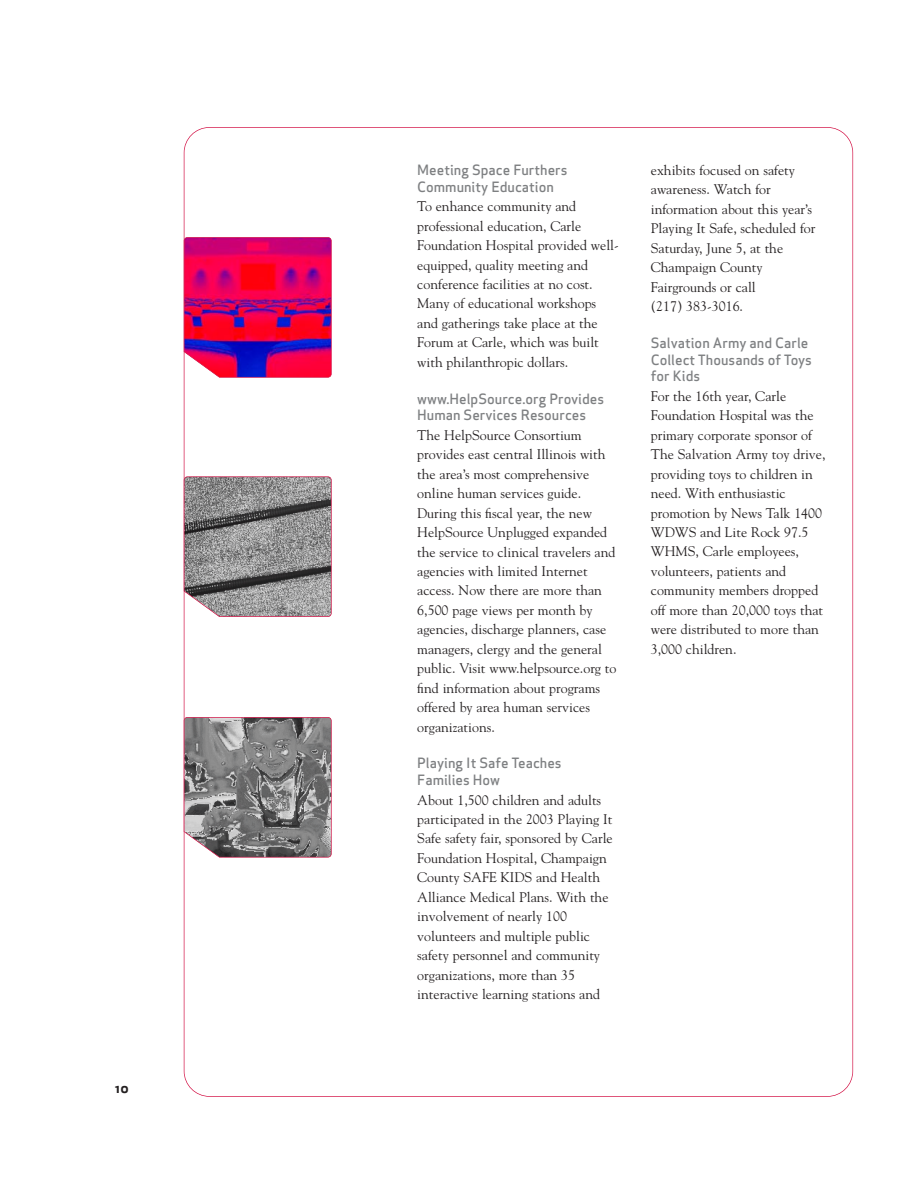
<style>
.page{position:relative;width:918px;height:1188px;background:#fff}
.page>*{position:absolute;margin:0;border:0;box-sizing:border-box;transform-origin:0 0}
.t1{font:13.95px/19.5px "Goudy";color:#231f20}
.t2{font:13.95px/16.6px "Apex Sans Medium T";color:#7e8082}
.t3{font:13.95px "Apex Sans Bold ST";color:#231f20}
</style>
<div class="page">
<svg style="left:184px;top:237px;width:148px;height:141px"></svg>
<svg style="left:184px;top:476px;width:148px;height:141px"></svg>
<svg style="left:184px;top:717px;width:148px;height:141px"></svg>
<p class="t3" style="left:115px;top:1083px;width:15px">10</p>
<p class="t2" style="left:417px;top:163px;width:152px">Meeting Space Furthers<br>Community Education</p>
<p class="t1" style="left:417px;top:198px;width:203px">To enhance community and professional education, Carle<br>Foundation Hospital provided well&shy;equipped, quality meeting and conference facilities at no cost.<br>Many of educational workshops and gatherings take place at the<br>Forum at Carle, which was built with philanthropic dollars.</p>
<p class="t2" style="left:417px;top:392px;width:188px">www.HelpSource.org Provides<br>Human Services Resources</p>
<p class="t1" style="left:417px;top:426px;width:201px">The HelpSource Consortium provides east central Illinois with the area’s most comprehensive online human services guide.<br>During this fiscal year, the new<br>HelpSource Unplugged expanded the service to clinical travelers and agencies with limited Internet access. Now there are more than<br>6,500 page views per month by agencies, discharge planners, case managers, clergy and the general public. Visit www.helpsource.org to find information about programs offered by area human services organizations.</p>
<p class="t2" style="left:417px;top:757px;width:146px">Playing It Safe Teaches<br>Families How</p>
<p class="t1" style="left:417px;top:791px;width:197px">About 1,500 children and adults participated in the 2003 Playing It<br>Safe safety fair, sponsored by Carle<br>Foundation Hospital, Champaign<br>County SAFE KIDS and Health<br>Alliance Medical Plans. With the involvement of nearly 100 volunteers and multiple public safety personnel and community organizations, more than 35 interactive learning stations and</p>
<p class="t1" style="left:651px;top:161px;width:166px">exhibits focused on safety awareness. Watch for information about this year’s<br>Playing It Safe, scheduled for<br>Saturday, June 5, at the<br>Champaign County<br>Fairgrounds or call<br>(217) 383-3016.</p>
<p class="t2" style="left:651px;top:336px;width:163px">Salvation Army and Carle<br>Collect Thousands of Toys for Kids</p>
<p class="t1" style="left:651px;top:387px;width:176px">For the 16th year, Carle<br>Foundation Hospital was the primary corporate sponsor of<br>The Salvation Army toy drive, providing toys to children in need. With enthusiastic promotion by News Talk 1400<br>WDWS and Lite Rock 97.5<br>WHMS, Carle employees, volunteers, patients and community members dropped off more than 20,000 toys that were distributed to more than<br>3,000 children.</p>
</div>
